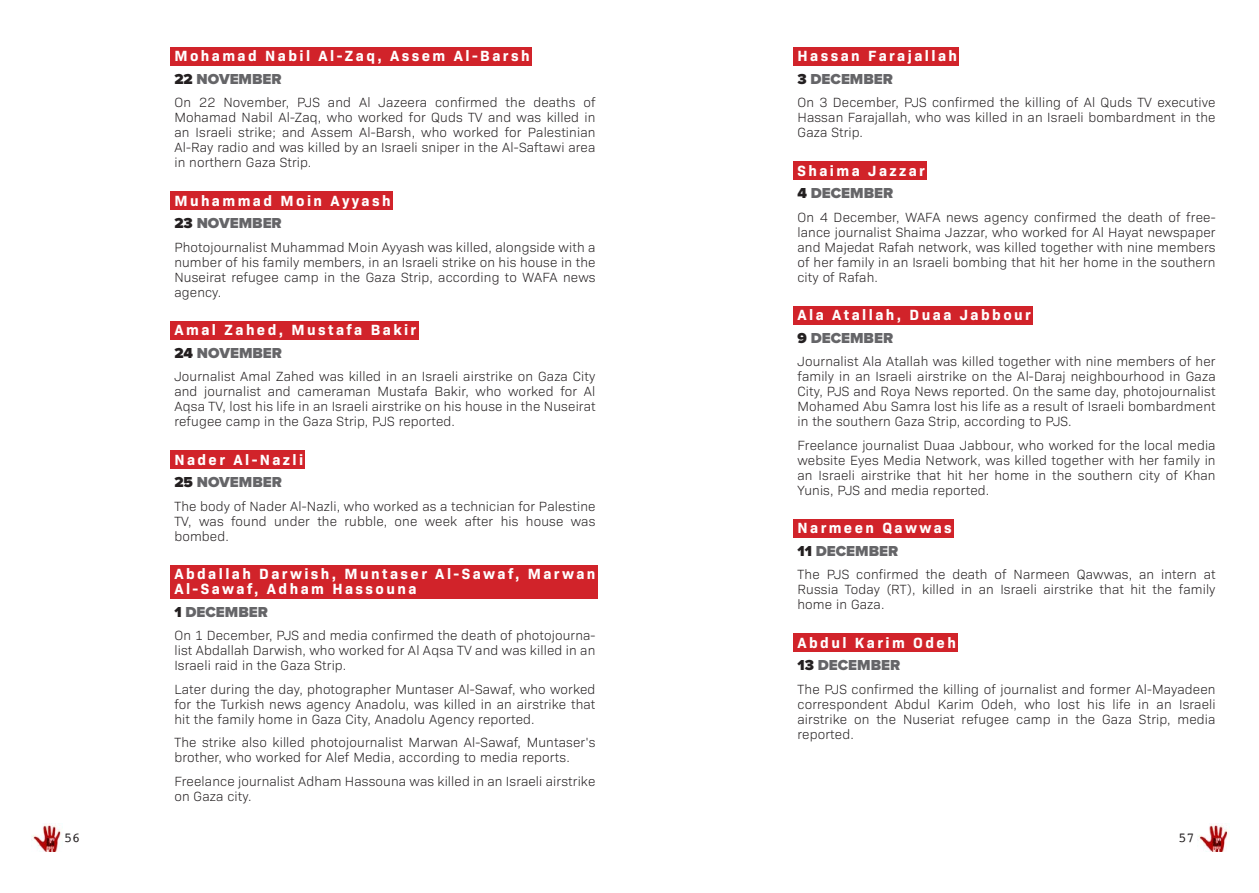
<style>
.page{position:relative;width:1259px;height:893px;background:#fff}
.page>*{position:absolute;margin:0;border:0;box-sizing:border-box;transform-origin:0 0}
.NAME_KILL_LIST{font:700 15px/15px "Bio Sans";letter-spacing:.16em;color:#fff}
.DATE_KILLED_LIST{font:900 15px "Proxima Nova";color:#656568}
.txt_KILLED_LIST{font:300 13.5px/15px "Bio Sans";letter-spacing:.01em;color:#231f20;text-align:justify}
.t1{font:13.5px "Courier";color:#231f20}
.s1{color:#231f20}
</style>
<div class="page">
<img style="left:31px;top:823px;width:30px;height:29px">
<img style="left:1197px;top:823px;width:31px;height:29px">
<div style="left:170px;top:47px;width:361px;height:18px;background:#d1232a"></div>
<div style="left:170px;top:191px;width:222px;height:19px;background:#d1232a"></div>
<div style="left:170px;top:321px;width:248px;height:18px;background:#d1232a"></div>
<div style="left:170px;top:450px;width:135px;height:19px;background:#d1232a"></div>
<div style="left:170px;top:565px;width:427px;height:33px;background:#d1232a"></div>
<div style="left:793px;top:47px;width:166px;height:18px;background:#d1232a"></div>
<div style="left:793px;top:161px;width:134px;height:19px;background:#d1232a"></div>
<div style="left:793px;top:306px;width:239px;height:18px;background:#d1232a"></div>
<div style="left:793px;top:519px;width:160px;height:18px;background:#d1232a"></div>
<div style="left:793px;top:633px;width:164px;height:19px;background:#d1232a"></div>
<p class="NAME_KILL_LIST" style="left:174px;top:47px;width:357px">Mohamad Nabil Al-Zaq, Assem Al-Barsh</p>
<p class="DATE_KILLED_LIST" style="left:174px;top:68px;width:109px"><span class="s1">22</span> NOVEMBER</p>
<p class="txt_KILLED_LIST" style="left:174px;top:94px;width:423px">On 22 November, PJS and Al Jazeera confirmed the deaths of Mohamad Nabil Al-Zaq, who worked for Quds TV and was killed in an Israeli strike; and Assem Al-Barsh, who worked for Palestinian Al-Ray radio and was killed by an Israeli sniper in the Al-Saftawi area in northern Gaza Strip.</p>
<p class="NAME_KILL_LIST" style="left:174px;top:192px;width:218px">Muhammad Moin Ayyash</p>
<p class="DATE_KILLED_LIST" style="left:174px;top:212px;width:109px"><span class="s1">23</span> NOVEMBER</p>
<p class="txt_KILLED_LIST" style="left:174px;top:239px;width:422px">Photojournalist Muhammad Moin Ayyash was killed, alongside with a number of his family members, in an Israeli strike on his house in the Nuseirat refugee camp in the Gaza Strip, according to WAFA news agency.</p>
<p class="NAME_KILL_LIST" style="left:174px;top:321px;width:243px">Amal Zahed, Mustafa Bakir</p>
<p class="DATE_KILLED_LIST" style="left:174px;top:342px;width:109px"><span class="s1">24</span> NOVEMBER</p>
<p class="txt_KILLED_LIST" style="left:174px;top:368px;width:422px">Journalist Amal Zahed was killed in an Israeli airstrike on Gaza City and journalist and cameraman Mustafa Bakir, who worked for Al Aqsa TV, lost his life in an Israeli airstrike on his house in the Nuseirat refugee camp in the Gaza Strip, PJS reported.</p>
<p class="NAME_KILL_LIST" style="left:174px;top:451px;width:130px">Nader Al-Nazli</p>
<p class="DATE_KILLED_LIST" style="left:174px;top:471px;width:109px"><span class="s1">25</span> NOVEMBER</p>
<p class="txt_KILLED_LIST" style="left:174px;top:498px;width:423px">The body of Nader Al-Nazli, who worked as a technician for Palestine TV, was found under the rubble, one week after his house was bombed.</p>
<p class="NAME_KILL_LIST" style="left:174px;top:565px;width:422px">Abdallah Darwish, Muntaser Al-Sawaf, Marwan<br>Al-Sawaf, Adham Hassouna</p>
<p class="DATE_KILLED_LIST" style="left:174px;top:601px;width:95px"><span class="s1">1</span> DECEMBER</p>
<p class="txt_KILLED_LIST" style="left:174px;top:627px;width:422px">On 1 December, PJS and media confirmed the death of photojourna&shy;list Abdallah Darwish, who worked for Al Aqsa TV and was killed in an Israeli raid in the Gaza Strip.</p>
<p class="txt_KILLED_LIST" style="left:174px;top:681px;width:422px">Later during the day, photographer Muntaser Al-Sawaf, who worked for the Turkish news agency Anadolu, was killed in an airstrike that hit the family home in Gaza City, Anadolu Agency reported.</p>
<p class="txt_KILLED_LIST" style="left:174px;top:734px;width:422px">The strike also killed photojournalist Marwan Al-Sawaf, Muntaser's brother, who worked for Alef Media, according to media reports.</p>
<p class="txt_KILLED_LIST" style="left:174px;top:773px;width:422px">Freelance journalist Adham Hassouna was killed in an Israeli airstrike on Gaza city.</p>
<p class="NAME_KILL_LIST" style="left:797px;top:47px;width:161px">Hassan Farajallah</p>
<p class="DATE_KILLED_LIST" style="left:797px;top:68px;width:97px"><span class="s1">3</span> DECEMBER</p>
<p class="txt_KILLED_LIST" style="left:797px;top:94px;width:419px">On 3 December, PJS confirmed the killing of Al Quds TV executive Hassan Farajallah, who was killed in an Israeli bombardment in the Gaza Strip.</p>
<p class="NAME_KILL_LIST" style="left:797px;top:162px;width:129px">Shaima Jazzar</p>
<p class="DATE_KILLED_LIST" style="left:797px;top:182px;width:97px"><span class="s1">4</span> DECEMBER</p>
<p class="txt_KILLED_LIST" style="left:797px;top:209px;width:420px">On 4 December, WAFA news agency confirmed the death of free&shy;lance journalist Shaima Jazzar, who worked for Al Hayat newspaper and Majedat Rafah network, was killed together with nine members of her family in an Israeli bombing that hit her home in the southern city of Rafah.</p>
<p class="NAME_KILL_LIST" style="left:797px;top:306px;width:235px">Ala Atallah, Duaa Jabbour</p>
<p class="DATE_KILLED_LIST" style="left:797px;top:327px;width:97px"><span class="s1">9</span> DECEMBER</p>
<p class="txt_KILLED_LIST" style="left:797px;top:353px;width:420px">Journalist Ala Atallah was killed together with nine members of her family in an Israeli airstrike on the Al-Daraj neighbourhood in Gaza City, PJS and Roya News reported. On the same day, photojournalist Mohamed Abu Samra lost his life as a result of Israeli bombardment in the southern Gaza Strip, according to PJS.</p>
<p class="txt_KILLED_LIST" style="left:797px;top:437px;width:420px">Freelance journalist Duaa Jabbour, who worked for the local media website Eyes Media Network, was killed together with her family in an Israeli airstrike that hit her home in the southern city of Khan Yunis, PJS and media reported.</p>
<p class="NAME_KILL_LIST" style="left:797px;top:519px;width:156px">Narmeen Qawwas</p>
<p class="DATE_KILLED_LIST" style="left:797px;top:540px;width:102px"><span class="s1">11</span> DECEMBER</p>
<p class="txt_KILLED_LIST" style="left:797px;top:566px;width:420px">The PJS confirmed the death of Narmeen Qawwas, an intern at Russia Today (RT), killed in an Israeli airstrike that hit the family home in Gaza.</p>
<p class="NAME_KILL_LIST" style="left:797px;top:634px;width:160px">Abdul Karim Odeh</p>
<p class="DATE_KILLED_LIST" style="left:797px;top:654px;width:104px"><span class="s1">13</span> DECEMBER</p>
<p class="txt_KILLED_LIST" style="left:797px;top:681px;width:420px">The PJS confirmed the killing of journalist and former Al-Mayadeen correspondent Abdul Karim Odeh, who lost his life in an Israeli airstrike on the Nuseriat refugee camp in the Gaza Strip, media reported.</p>
<p class="t1" style="left:64px;top:827px;width:18px">56</p>
<p class="t1" style="left:1178px;top:827px;width:18px">57</p>
</div>
